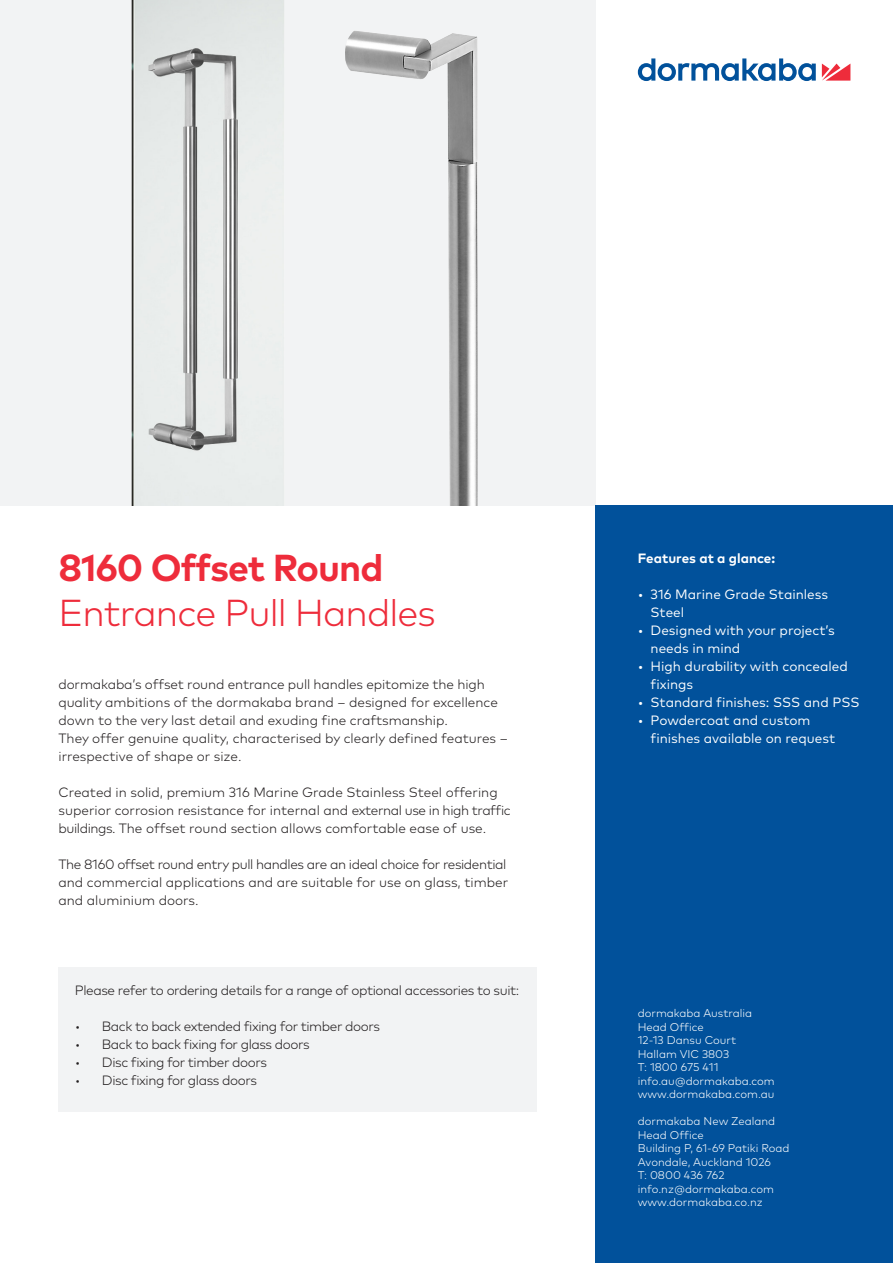
<style>
.page{position:relative;width:893px;height:1263px;background:#fff}
.page>*{position:absolute;margin:0;border:0;box-sizing:border-box;transform-origin:0 0}
.Title_blue_25pt_30pt{font:300 37.5px "Mark Pro";letter-spacing:-.025em;color:#ee2c3b}
.Title_blue_25pt_30pt-2{font:700 37.5px "Mark Pro";letter-spacing:-.025em;color:#ee2c3b}
.Descriptor_light_bla{font:300 13.5px/18px "Mark Pro";letter-spacing:-.005em;color:#231f20}
.Descriptor_light_bla-2{font:300 13.5px "Mark Pro";letter-spacing:-.03em;color:#231f20}
.t1{font:13.5px/18px "Mark Pro";color:#fff}
.Descriptor_bold_ligh{font:700 13.5px "Mark Pro";color:#fff}
._10_Address_9pt_Ital{font:300 11.25px "Mark Pro";color:#fff}
</style>
<div class="page">
<div style="left:0;top:0;width:595px;height:505px;background:#f2f3f4"></div>
<img style="left:131px;top:0;width:347px;height:505px">
<svg style="left:822px;top:64px;width:28px;height:17px"></svg>
<svg style="left:638px;top:58px;width:178px;height:23px"></svg>
<div style="left:595px;top:505px;width:298px;height:758px;background:#01519b"></div>
<div style="left:58px;top:968px;width:479px;height:144px;background:#f2f3f4"></div>
<p class="Title_blue_25pt_30pt-2" style="left:58px;top:539px;width:326px">8160 Offset Round</p>
<p class="Title_blue_25pt_30pt" style="left:58px;top:584px;width:379px">Entrance Pull Handles</p>
<p class="Descriptor_light_bla" style="left:58px;top:674px;width:441px">dormakaba’s offset round entrance pull handles epitomize the high quality ambitions of the dormakaba brand – designed for excellence down to the very last detail and exuding fine craftsmanship.</p>
<p class="Descriptor_light_bla" style="left:58px;top:728px;width:451px">They offer genuine quality, characterised by clearly defined features – irrespective of shape or size.</p>
<p class="Descriptor_light_bla" style="left:58px;top:782px;width:454px">Created in solid, premium 316 Marine Grade Stainless Steel offering superior corrosion resistance for internal and external use in high traffic buildings. The offset round section allows comfortable ease of use.</p>
<p class="Descriptor_light_bla" style="left:58px;top:854px;width:451px">The 8160 offset round entry pull handles are an ideal choice for residential and commercial applications and are suitable for use on glass, timber and aluminium doors.</p>
<p class="Descriptor_light_bla-2" style="left:75px;top:980px;width:446px">Please refer to ordering details for a range of optional accessories to suit:</p>
<p class="Descriptor_light_bla-2" style="left:75px;top:1016px;width:306px">• Back to back extended fixing for timber doors</p>
<p class="Descriptor_light_bla-2" style="left:75px;top:1034px;width:236px">• Back to back fixing for glass doors</p>
<p class="Descriptor_light_bla-2" style="left:75px;top:1052px;width:194px">• Disc fixing for timber doors</p>
<p class="Descriptor_light_bla-2" style="left:75px;top:1070px;width:184px">• Disc fixing for glass doors</p>
<p class="Descriptor_bold_ligh" style="left:638px;top:547px;width:139px">Features at a glance:</p>
<p class="t1" style="left:651px;top:584px;width:179px;text-indent:-13px">• 316 Marine Grade Stainless<br>Steel</p>
<p class="t1" style="left:651px;top:620px;width:186px;text-indent:-13px">• Designed with your project’s needs in mind</p>
<p class="t1" style="left:651px;top:656px;width:199px;text-indent:-13px">• High durability with concealed fixings</p>
<p class="t1" style="left:638px;top:692px;width:223px">• Standard finishes: SSS and PSS</p>
<p class="t1" style="left:651px;top:710px;width:186px;text-indent:-13px">• Powdercoat and custom finishes available on request</p>
<p class="_10_Address_9pt_Ital" style="left:638px;top:1005px;width:116px">dormakaba Australia</p>
<p class="_10_Address_9pt_Ital" style="left:638px;top:1018px;width:67px">Head Office</p>
<p class="_10_Address_9pt_Ital" style="left:638px;top:1032px;width:100px">12-13 Dansu Court</p>
<p class="_10_Address_9pt_Ital" style="left:638px;top:1045px;width:93px">Hallam VIC 3803</p>
<p class="_10_Address_9pt_Ital" style="left:638px;top:1059px;width:82px">T: 1800 675 411</p>
<p class="_10_Address_9pt_Ital" style="left:638px;top:1072px;width:138px">info.au@dormakaba.com</p>
<p class="_10_Address_9pt_Ital" style="left:638px;top:1086px;width:138px">www.dormakaba.com.au</p>
<p class="_10_Address_9pt_Ital" style="left:638px;top:1113px;width:139px">dormakaba New Zealand</p>
<p class="_10_Address_9pt_Ital" style="left:638px;top:1126px;width:67px">Head Office</p>
<p class="_10_Address_9pt_Ital" style="left:638px;top:1140px;width:153px">Building P, 61-69 Patiki Road</p>
<p class="_10_Address_9pt_Ital" style="left:638px;top:1153px;width:135px">Avondale, Auckland 1026</p>
<p class="_10_Address_9pt_Ital" style="left:638px;top:1167px;width:88px">T: 0800 436 762</p>
<p class="_10_Address_9pt_Ital" style="left:638px;top:1180px;width:138px">info.nz@dormakaba.com</p>
<p class="_10_Address_9pt_Ital" style="left:638px;top:1194px;width:126px">www.dormakaba.co.nz</p>
</div>
